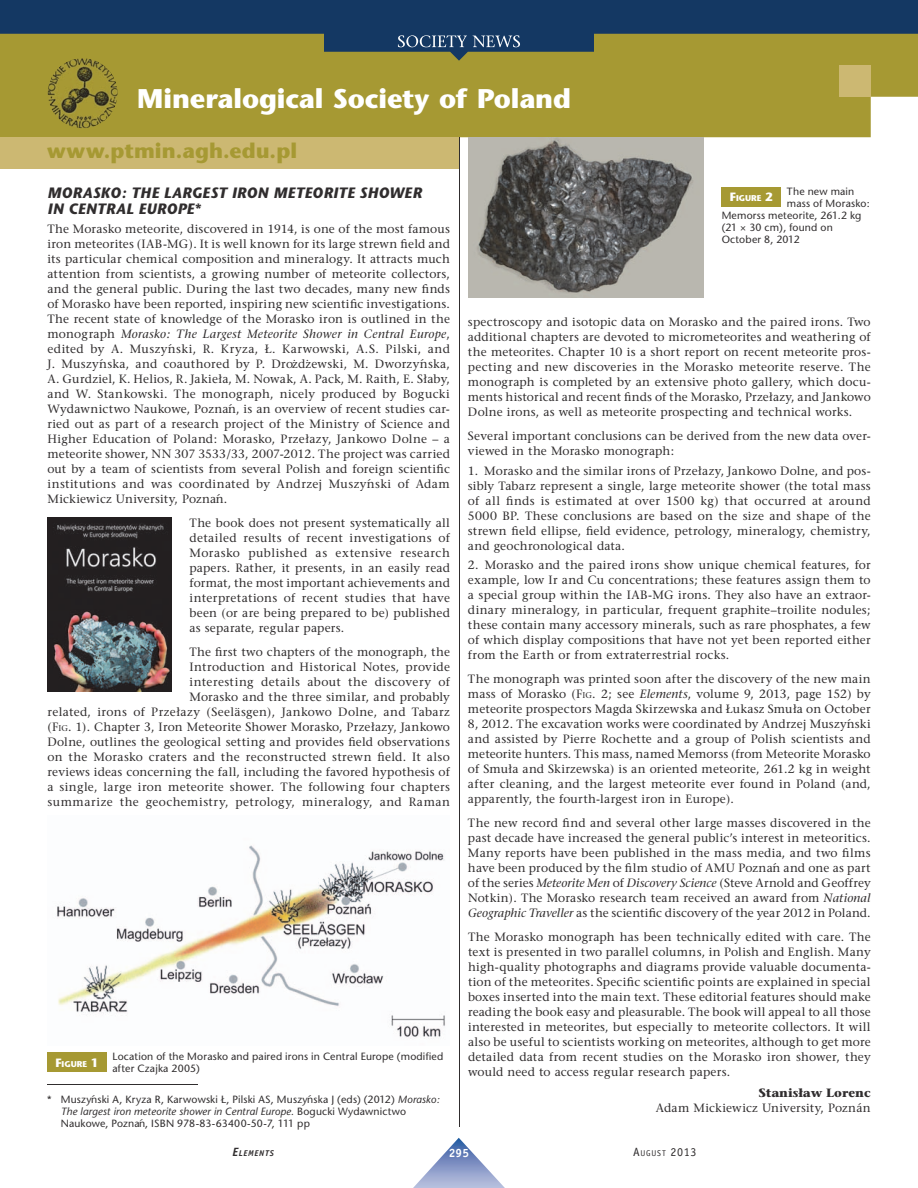
<style>
.page{position:relative;width:918px;height:1188px;background:#fff}
.page>*{position:absolute;margin:0;border:0;box-sizing:border-box;transform-origin:0 0}
.t1{font:700 27px "Stone Sans";letter-spacing:-.005em;color:#fff}
.t2{font:700 21px "Stone Sans";letter-spacing:.01em;color:#a69933}
.t3{font:italic 700 15px/15.8px "Stone Sans";letter-spacing:.015em;color:#302d2e}
.t4{font:12px/15px "Stone Serif";letter-spacing:.02em;color:#302d2e;text-align:justify}
.t5{font:700 12px "Stone Serif";color:#302d2e}
.t6{font:12px "Officina Sans";color:#302d2e}
.t7{font:700 12px "Officina Sans";color:#fff}
.t8{font:10.5px/12px "Stone Sans";letter-spacing:.015em;color:#302d2e}
.t9{font:700 8.4px "Stone Sans";color:#fff}
.t10{font:italic 700 8.4px "Officina Sans";letter-spacing:.08em;color:#302d2e}
.s1{font-style:normal}
.s2{font-style:italic}
.s3{font-size:8.4px}
.s4{font-size:12px}
</style>
<div class="page">
<div style="left:0;top:61px;width:918px;height:76px;background:#a69933"></div>
<div style="left:0;top:137px;width:459px;height:32px;background:#ccb872"></div>
<div style="left:839px;top:65px;width:32px;height:32px;background:#ccb872"></div>
<hr style="left:459px;top:137px;width:1px;height:990px;background:#302d2e">
<img style="left:47px;top:58px;width:71px;height:70px;border-radius:50%">
<img style="left:47px;top:518px;width:124px;height:173px">
<hr style="left:47px;top:1084px;width:151px;height:1px;background:#302d2e">
<img style="left:57px;top:845px;width:388px;height:194px">
<img style="left:468px;top:137px;width:236px;height:161px">
<div style="left:722px;top:187px;width:59px;height:19px;background:#a69933"></div>
<div style="left:47px;top:1053px;width:59px;height:19px;background:#a69933"></div>
<svg style="left:413px;top:1138px;width:92px;height:50px"></svg>
<svg style="left:0;top:0;width:918px;height:61px;background:#495b51"></svg>
<svg style="left:398px;top:35px;width:122px;height:12px"></svg>
<h1 class="t1" style="left:137px;top:88px;width:435px">Mineralogical Society of Poland</h1>
<h2 class="t2" style="left:47px;top:143px;width:252px">www.ptmin.agh.edu.pl</h2>
<p class="t3" style="left:47px;top:186px;width:376px">MORASKO: THE LARGEST IRON METEORITE SHOWER<br>IN CENTRAL EUROPE<span class="s1">*</span></p>
<p class="t4" style="left:47px;top:223px;width:404px">The Morasko meteorite, discovered in 1914, is one of the most famous iron meteorites (IAB-MG). It is well known for its large strewn field and its particular chemical composition and mineralogy. It attracts much attention from scientists, a growing number of meteorite collectors, and the general public. During the last two decades, many new finds of Morasko have been reported, inspiring new scientific investigations.<br>The recent state of knowledge of the Morasko iron is outlined in the monograph <span class="s2">Morasko: The Largest Meteorite Shower in Central Europe</span>, edited by A. Muszy´nski, R. Kryza, Ł. Karwowski, A.S. Pilski, and J. Muszy´nska, and coauthored by P. Dro˙zd˙zewski, M. Dworzy´nska, A. Gurdziel, K. Helios, R. Jakieła, M. Nowak, A. Pack, M. Raith, E. Słaby, and W. Stankowski. The monograph, nicely produced by Bogucki Wydawnictwo Naukowe, Pozna´n, is an overview of recent studies car&shy;ried out as part of a research project of the Ministry of Science and Higher Education of Poland: Morasko, Przełazy, Jankowo Dolne – a meteorite shower, NN 307 3533/33, 2007-2012. The project was carried out by a team of scientists from several Polish and foreign scientific institutions and was coordinated by Andrzej Muszy´nski of Adam Mickiewicz University, Pozna´n.</p>
<p class="t4" style="left:189px;top:517px;width:262px">The book does not present systematically all detailed results of recent investigations of Morasko published as extensive research papers. Rather, it presents, in an easily read format, the most important achievements and interpretations of recent studies that have been (or are being prepared to be) published as separate, regular papers.</p>
<p class="t4" style="left:47px;top:646px;width:404px;text-align:right">The first two chapters of the monograph, the<br>Introduction and Historical Notes, provide<br>interesting details about the discovery of<br>Morasko and the three similar, and probably<br>related, irons of Przełazy (Seeläsgen), Jankowo Dolne, and Tabarz (F<span class="s3">IG</span>. 1). Chapter 3, Iron Meteorite Shower Morasko, Przełazy, Jankowo Dolne, outlines the geological setting and provides field observations on the Morasko craters and the reconstructed strewn field. It also reviews ideas concerning the fall, including the favored hypothesis of a single, large iron meteorite shower. The following four chapters summarize the geochemistry, petrology, mineralogy, and Raman</p>
<p class="t9" style="left:55px;top:1060px;width:44px"><span class="s4">F</span>IGURE <span class="s4">1</span></p>
<p class="t8" style="left:112px;top:1052px;width:332px">Location of the Morasko and paired irons in Central Europe (modified after Czajka 2005)</p>
<p class="t8" style="left:61px;top:1095px;width:380px;text-indent:-13px">* Muszy´nski A, Kryza R, Karwowski Ł, Pilski AS, Muszy´nska J (eds) (2012) <span class="s2">Morasko:<br>The largest iron meteorite shower in Central Europe.</span> Bogucki Wydawnictwo<br>Naukowe, Pozna´n, ISBN 978-83-63400-50-7, 111 pp</p>
<p class="t8" style="left:787px;top:186px;width:69px">The new main</p>
<p class="t8" style="left:787px;top:198px;width:85px">mass of Morasko:</p>
<p class="t8" style="left:722px;top:210px;width:141px">Memorss meteorite, 261.2 kg</p>
<p class="t8" style="left:722px;top:222px;width:113px">(21 × 30 cm), found on</p>
<p class="t8" style="left:722px;top:234px;width:80px">October 8, 2012</p>
<p class="t9" style="left:730px;top:195px;width:44px"><span class="s4">F</span>IGURE <span class="s4">2</span></p>
<p class="t4" style="left:468px;top:316px;width:404px">spectroscopy and isotopic data on Morasko and the paired irons. Two additional chapters are devoted to micrometeorites and weathering of the meteorites. Chapter 10 is a short report on recent meteorite pros&shy;pecting and new discoveries in the Morasko meteorite reserve. The monograph is completed by an extensive photo gallery, which docu&shy;ments historical and recent finds of the Morasko, Przełazy, and Jankowo Dolne irons, as well as meteorite prospecting and technical works.</p>
<p class="t4" style="left:468px;top:430px;width:404px">Several important conclusions can be derived from the new data over&shy;viewed in the Morasko monograph:</p>
<p class="t4" style="left:468px;top:464px;width:404px">1. Morasko and the similar irons of Przełazy, Jankowo Dolne, and pos&shy;sibly Tabarz represent a single, large meteorite shower (the total mass of all finds is estimated at over 1500 kg) that occurred at around 5000 BP. These conclusions are based on the size and shape of the strewn field ellipse, field evidence, petrology, mineralogy, chemistry, and geochronological data.</p>
<p class="t4" style="left:468px;top:559px;width:404px">2. Morasko and the paired irons show unique chemical features, for example, low Ir and Cu concentrations; these features assign them to a special group within the IAB-MG irons. They also have an extraor&shy;dinary mineralogy, in particular, frequent graphite–troilite nodules; these contain many accessory minerals, such as rare phosphates, a few of which display compositions that have not yet been reported either from the Earth or from extraterrestrial rocks.</p>
<p class="t4" style="left:468px;top:673px;width:404px">The monograph was printed soon after the discovery of the new main mass of Morasko (F<span class="s3">IG</span>. 2; see <span class="s2">Elements</span>, volume 9, 2013, page 152) by meteorite prospectors Magda Skirzewska and Łukasz Smuła on October 8, 2012. The excavation works were coordinated by Andrzej Muszy´nski and assisted by Pierre Rochette and a group of Polish scientists and meteorite hunters. This mass, named Memorss (from Meteorite Morasko of Smuła and Skirzewska) is an oriented meteorite, 261.2 kg in weight after cleaning, and the largest meteorite ever found in Poland (and, apparently, the fourth-largest iron in Europe).</p>
<p class="t4" style="left:468px;top:817px;width:404px">The new record find and several other large masses discovered in the past decade have increased the general public’s interest in meteoritics.<br>Many reports have been published in the mass media, and two films have been produced by the film studio of AMU Pozna´n and one as part of the series <span class="s2">Meteorite Men</span> of <span class="s2">Discovery Science</span> (Steve Arnold and Geoffrey Notkin). The Morasko research team received an award from <span class="s2">National Geographic Traveller</span> as the scientific discovery of the year 2012 in Poland.</p>
<p class="t4" style="left:468px;top:931px;width:404px">The Morasko monograph has been technically edited with care. The text is presented in two parallel columns, in Polish and English. Many high-quality photographs and diagrams provide valuable documenta&shy;tion of the meteorites. Specific scientific points are explained in special boxes inserted into the main text. These editorial features should make reading the book easy and pleasurable. The book will appeal to all those interested in meteorites, but especially to meteorite collectors. It will also be useful to scientists working on meteorites, although to get more detailed data from recent studies on the Morasko iron shower, they would need to access regular research papers.</p>
<p class="t5" style="left:759px;top:1088px;width:113px">Stanisław Lorenc</p>
<p class="t4" style="left:656px;top:1102px;width:216px">Adam Mickiewicz University, Poznán</p>
<p class="t10" style="left:232px;top:1150px;width:43px"><span class="s4">E</span>LEMENTS</p>
<p class="t7" style="left:449px;top:1149px;width:22px">295</p>
<p class="t6" style="left:633px;top:1147px;width:65px">A<span class="s3">UGUST</span> 2013</p>
</div>
